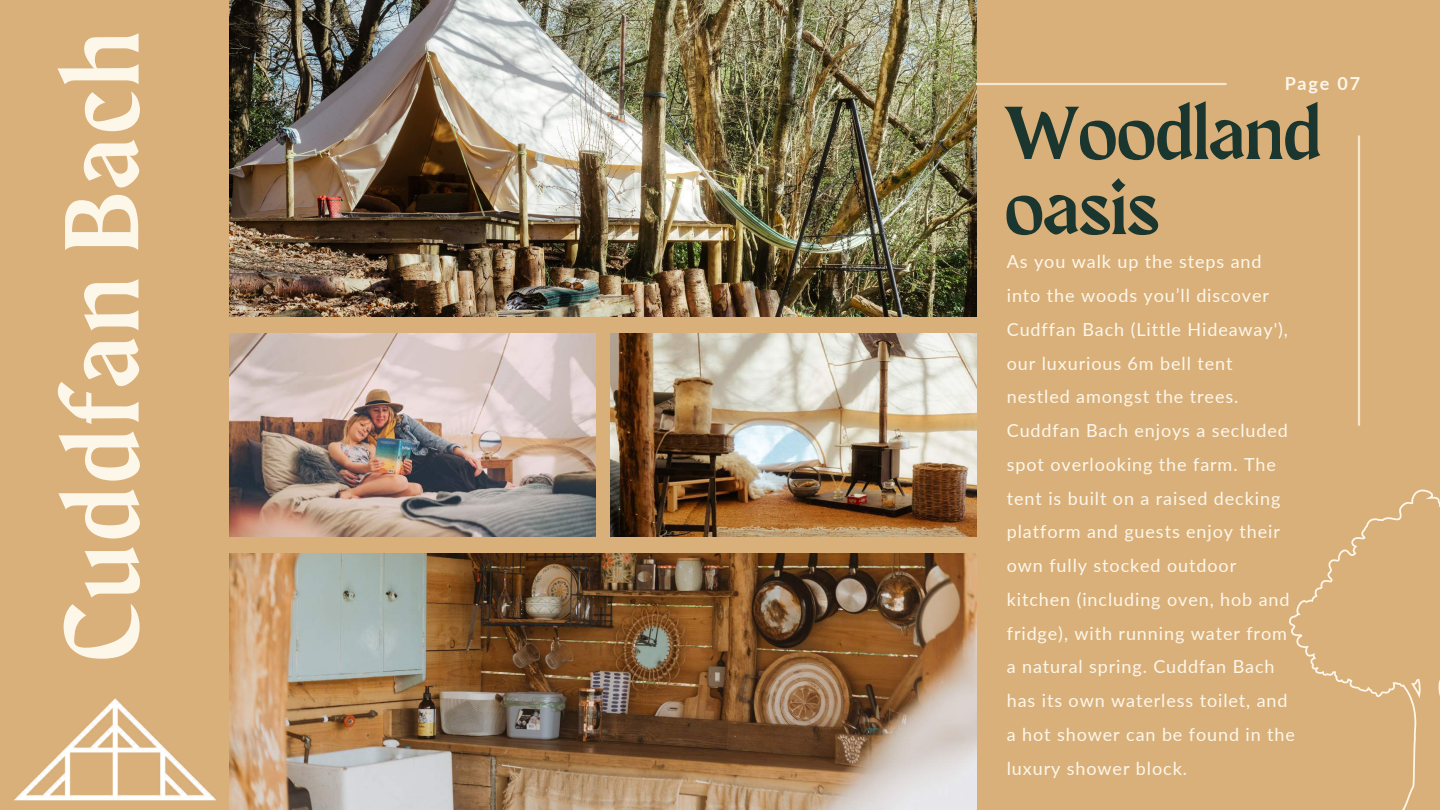
<style>
.page{position:relative;width:1440px;height:810px;background:#d9b07a}
.page>*{position:absolute;margin:0;border:0;box-sizing:border-box;transform-origin:0 0}
.t1{font:105px "Maragsa Display";letter-spacing:.05em;color:#fdf7ea}
.t2{font:75px/75px "Maragsa Display";color:#1b362e}
.t3{font:18px/33.8px "Lato";letter-spacing:.05em;color:#fdf7ea}
.t4{font:700 18px "Lato";letter-spacing:.1em;color:#fdf7ea}
</style>
<div class="page">
<img style="left:229px;top:0;width:747px;height:317px">
<img style="left:229px;top:553px;width:747px;height:257px">
<img style="left:229px;top:334px;width:366px;height:203px">
<img style="left:611px;top:334px;width:365px;height:203px">
<hr style="left:976px;top:83px;width:251px;height:2px;background:#f4e7cd">
<hr style="left:1358px;top:136px;width:2px;height:290px;background:#f4e7cd">
<svg style="left:1289px;top:490px;width:151px;height:320px"></svg>
<img style="left:14px;top:698px;width:203px;height:103px">
<h1 class="t1" style="left:57px;top:661px;width:630px;rotate:-90deg">Cuddfan Bach</h1>
<p class="t4" style="left:1285px;top:72px;width:77px">Page 07</p>
<h2 class="t2" style="left:1005px;top:101px;width:318px">Woodland oasis</h2>
<p class="t3" style="left:1007px;top:245px;width:290px">As you walk up the steps and into the woods you’ll discover<br>Cudffan Bach (Little Hideaway'), our luxurious 6m bell tent nestled amongst the trees.<br>Cuddfan Bach enjoys a secluded spot overlooking the farm. The tent is built on a raised decking platform and guests enjoy their own fully stocked outdoor kitchen (including oven, hob and fridge), with running water from a natural spring. Cuddfan Bach has its own waterless toilet, and a hot shower can be found in the luxury shower block.</p>
</div>
